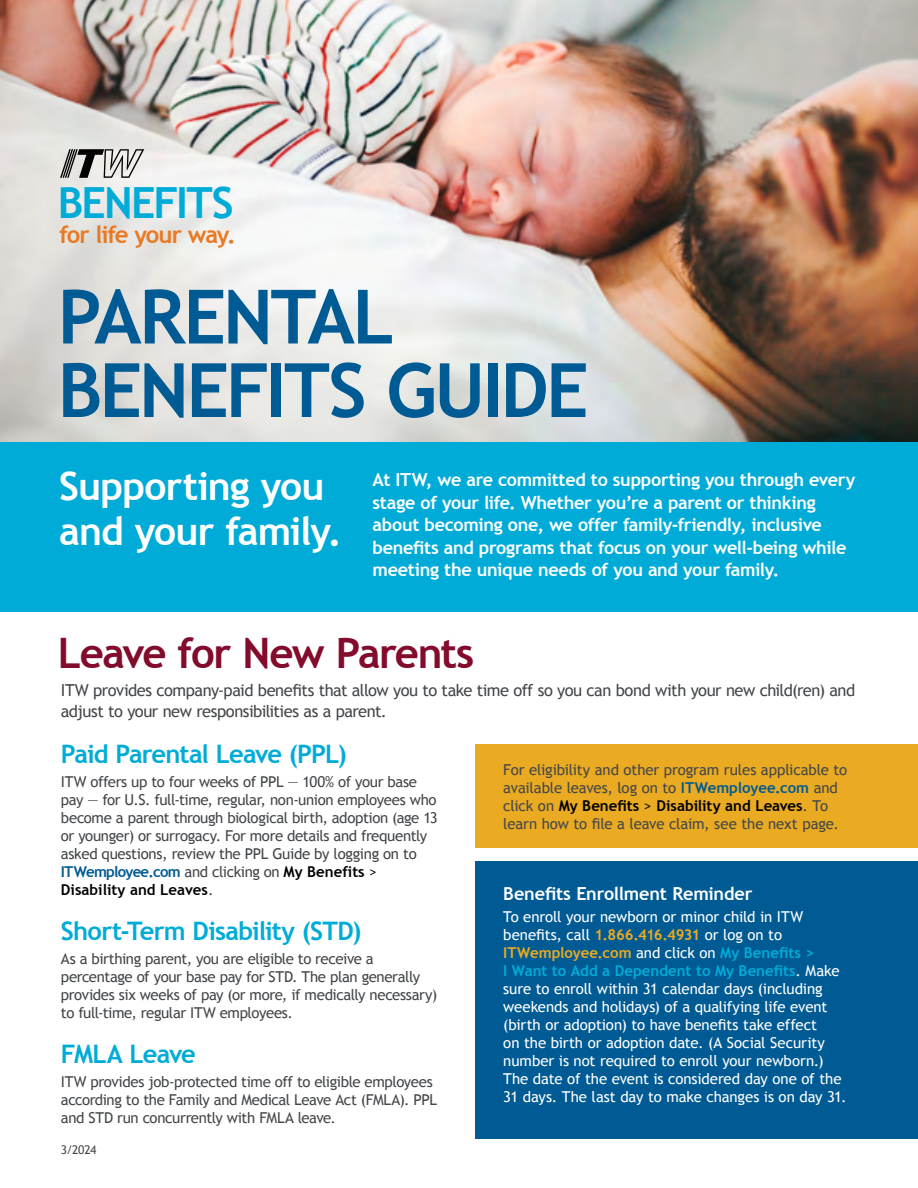
<style>
.page{position:relative;width:918px;height:1188px;background:#fff}
.page>*{position:absolute;margin:0;border:0;box-sizing:border-box;transform-origin:0 0}
.t1{font:700 75px/73.5px "Trebuchet MS";letter-spacing:-.035em;color:#005b94}
.t2{font:700 42.9px "Trebuchet MS";letter-spacing:-.04em;color:#00acd7}
.t3{font:700 42px "Trebuchet MS";letter-spacing:-.04em;color:#830b2c}
.t4{font:700 39px/45px "Trebuchet MS";letter-spacing:-.02em;color:#fff}
.table-body{font:700 25.5px "Trebuchet MS";letter-spacing:-.03em;color:#00acd7}
.t5{font:700 24px "Trebuchet MS";letter-spacing:-.05em;color:#ea7923}
.table-body-2{font:700 18px/22.5px "Trebuchet MS";letter-spacing:-.015em;color:#fff}
.table-body-3{font:16.5px/21px "Trebuchet MS";letter-spacing:-.03em;color:#44474a}
.table-body-4{font:15px/18px "Trebuchet MS";letter-spacing:-.025em;color:#44474a}
.table-body-5{font:15px/18px "Trebuchet MS";letter-spacing:-.005em;color:#fff}
.table-body-6{font:12px "Trebuchet MS";color:#44474a}
.s1{font-weight:700;color:#005b94}
.s2{font-weight:700;color:#000}
.s3{color:#000}
.s4{font-weight:700;color:#eaaa21}
.s5{font-weight:700;color:#00acd7}
</style>
<div class="page">
<img style="left:0;top:0;width:918px;height:442px">
<div style="left:0;top:442px;width:918px;height:169px;background:#00acd7"></div>
<svg style="left:60px;top:149px;width:84px;height:29px;background:#a09f9d"></svg>
<div style="left:476px;top:744px;width:442px;height:103px;background:#eaaa21"></div>
<div style="left:476px;top:862px;width:442px;height:277px;background:#005b94"></div>
<p class="t2" style="left:58px;top:176px;width:177px">BENEFITS</p>
<p class="t5" style="left:59px;top:219px;width:178px">for life your way.</p>
<p class="t1" style="left:58px;top:280px;width:533px">PARENTAL<br>BENEFITS GUIDE</p>
<p class="t4" style="left:59px;top:463px;width:284px">Supporting you and your family.</p>
<p class="table-body-2" style="left:373px;top:468px;width:484px">At ITW, we are committed to supporting you through every stage of your life. Whether you’re a parent or thinking about becoming one, we offer family-friendly, inclusive benefits and programs that focus on your well-being while meeting the unique needs of you and your family.</p>
<p class="t3" style="left:58px;top:627px;width:418px">Leave for New Parents</p>
<p class="table-body-3" style="left:61px;top:680px;width:796px">ITW provides company-paid benefits that allow you to take time off so you can bond with your new child(ren) and adjust to your new responsibilities as a parent.</p>
<p class="table-body" style="left:61px;top:738px;width:287px">Paid Parental Leave (PPL)</p>
<p class="table-body-4" style="left:61px;top:773px;width:378px">ITW offers up to four weeks of PPL — 100% of your base pay — for U.S. full-time, regular, non-union employees who become a parent through biological birth, adoption (age 13 or younger) or surrogacy. For more details and frequently asked questions, review the PPL Guide by logging on to <span class="s1">ITWemployee.com</span> and clicking on <span class="s2">My Benefits</span> <span class="s3">&gt; </span><span class="s2">Disability and Leaves</span>.</p>
<p class="table-body" style="left:61px;top:915px;width:302px">Short-Term Disability (STD)</p>
<p class="table-body-4" style="left:61px;top:950px;width:378px">As a birthing parent, you are eligible to receive a percentage of your base pay for STD. The plan generally provides six weeks of pay (or more, if medically necessary) to full-time, regular ITW employees.</p>
<p class="table-body" style="left:61px;top:1038px;width:137px">FMLA Leave</p>
<p class="table-body-4" style="left:61px;top:1073px;width:378px">ITW provides job-protected time off to eligible employees according to the Family and Medical Leave Act (FMLA). PPL and STD run concurrently with FMLA leave.</p>
<p class="table-body-6" style="left:61px;top:1143px;width:37px">3/2024</p>
<p class="table-body-4" style="left:503px;top:761px;width:346px">For eligibility and other program rules applicable to available leaves, log on to <span class="s1">ITWemployee.com</span> and click on <span class="s2">My Benefits</span> <span class="s3">&gt;</span> <span class="s2">Disability and Leaves</span>. To learn how to file a leave claim, see the next page.</p>
<p class="table-body-2" style="left:503px;top:882px;width:251px">Benefits Enrollment Reminder</p>
<p class="table-body-5" style="left:503px;top:908px;width:345px">To enroll your newborn or minor child in ITW benefits, call <span class="s4">1.866.416.4931</span> or log on to <span class="s4">ITWemployee.com</span> and click on <span class="s5">My Benefits &gt;<br>I Want to Add a Dependent to My Benefits</span>. Make sure to enroll within 31 calendar days (including weekends and holidays) of a qualifying life event (birth or adoption) to have benefits take effect<br>on the birth or adoption date. (A Social Security number is not required to enroll your newborn.)<br>The date of the event is considered day one of the 31 days. The last day to make changes is on day 31.</p>
</div>
